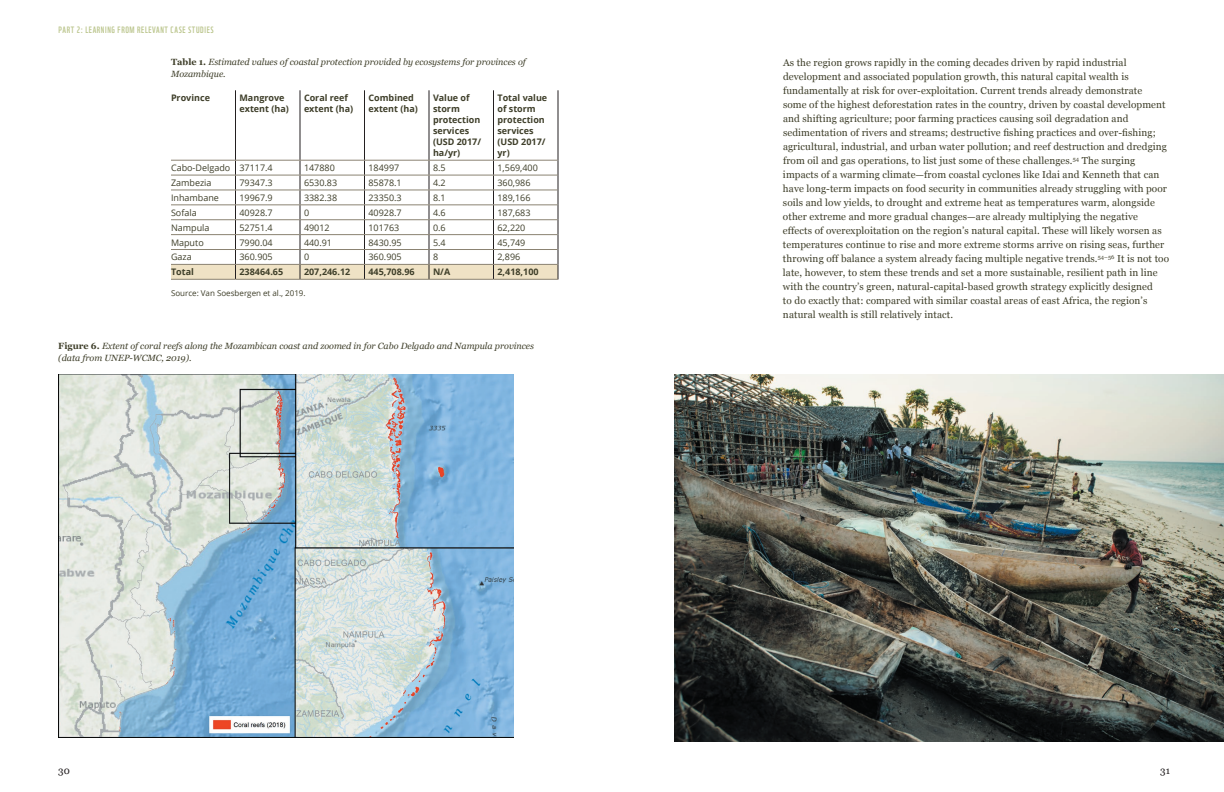
<style>
.page{position:relative;width:1224px;height:792px;background:#fff}
.page>*{position:absolute;margin:0;border:0;box-sizing:border-box;transform-origin:0 0}
.Body_1{font:10px/14px "Georgia";letter-spacing:.01em;color:#3e3e29}
.t1{font:10px "Georgia";color:#231f20}
.Table_text{font:9px "Open Sans";color:#3e3e29}
.Figure_titles{font:italic 9px/12px "Georgia";color:#3e3e29}
.Table_text-2{font:700 9px/11px "Open Sans";color:#3e3e29}
.t2{font:9px "WWF";letter-spacing:.07em;color:#bdc790}
.References{font:8px "Open Sans";color:#3e3e29}
.s1{font-weight:700;font-style:normal}
</style>
<div class="page">
<hr style="left:235px;top:90px;width:1px;height:70px;background:#231f20">
<hr style="left:300px;top:90px;width:1px;height:70px;background:#231f20">
<hr style="left:364px;top:90px;width:1px;height:70px;background:#231f20">
<hr style="left:428px;top:90px;width:2px;height:70px;background:#231f20">
<hr style="left:493px;top:90px;width:1px;height:70px;background:#231f20">
<hr style="left:558px;top:90px;width:1px;height:70px;background:#231f20">
<svg style="left:171px;top:160px;width:388px;height:119px"></svg>
<hr style="left:171px;top:160px;width:65px;height:1px;background:#8b8372">
<hr style="left:236px;top:160px;width:64px;height:1px;background:#8b8372">
<hr style="left:300px;top:160px;width:64px;height:1px;background:#8b8372">
<hr style="left:364px;top:160px;width:65px;height:1px;background:#8b8372">
<hr style="left:429px;top:160px;width:65px;height:1px;background:#8b8372">
<hr style="left:494px;top:160px;width:64px;height:1px;background:#8b8372">
<hr style="left:171px;top:175px;width:65px;height:1px;background:#8b8372">
<hr style="left:236px;top:175px;width:64px;height:1px;background:#8b8372">
<hr style="left:300px;top:175px;width:64px;height:1px;background:#8b8372">
<hr style="left:364px;top:175px;width:65px;height:1px;background:#8b8372">
<hr style="left:429px;top:175px;width:65px;height:1px;background:#8b8372">
<hr style="left:494px;top:175px;width:64px;height:1px;background:#8b8372">
<hr style="left:171px;top:190px;width:65px;height:1px;background:#8b8372">
<hr style="left:236px;top:190px;width:64px;height:1px;background:#8b8372">
<hr style="left:300px;top:190px;width:64px;height:1px;background:#8b8372">
<hr style="left:364px;top:190px;width:65px;height:1px;background:#8b8372">
<hr style="left:429px;top:190px;width:65px;height:1px;background:#8b8372">
<hr style="left:494px;top:190px;width:64px;height:1px;background:#8b8372">
<hr style="left:171px;top:205px;width:65px;height:1px;background:#8b8372">
<hr style="left:236px;top:205px;width:64px;height:1px;background:#8b8372">
<hr style="left:300px;top:205px;width:64px;height:1px;background:#8b8372">
<hr style="left:364px;top:205px;width:65px;height:1px;background:#8b8372">
<hr style="left:429px;top:205px;width:65px;height:1px;background:#8b8372">
<hr style="left:494px;top:205px;width:64px;height:1px;background:#8b8372">
<hr style="left:171px;top:219px;width:65px;height:1px;background:#8b8372">
<hr style="left:236px;top:219px;width:64px;height:1px;background:#8b8372">
<hr style="left:300px;top:219px;width:64px;height:1px;background:#8b8372">
<hr style="left:364px;top:219px;width:65px;height:1px;background:#8b8372">
<hr style="left:429px;top:219px;width:65px;height:1px;background:#8b8372">
<hr style="left:494px;top:219px;width:64px;height:1px;background:#8b8372">
<hr style="left:171px;top:234px;width:65px;height:1px;background:#8b8372">
<hr style="left:236px;top:234px;width:64px;height:1px;background:#8b8372">
<hr style="left:300px;top:234px;width:64px;height:1px;background:#8b8372">
<hr style="left:364px;top:234px;width:65px;height:1px;background:#8b8372">
<hr style="left:429px;top:234px;width:65px;height:1px;background:#8b8372">
<hr style="left:494px;top:234px;width:64px;height:1px;background:#8b8372">
<hr style="left:171px;top:249px;width:65px;height:1px;background:#8b8372">
<hr style="left:236px;top:249px;width:64px;height:1px;background:#8b8372">
<hr style="left:300px;top:249px;width:64px;height:1px;background:#8b8372">
<hr style="left:364px;top:249px;width:65px;height:1px;background:#8b8372">
<hr style="left:429px;top:249px;width:65px;height:1px;background:#8b8372">
<hr style="left:494px;top:249px;width:64px;height:1px;background:#8b8372">
<hr style="left:171px;top:264px;width:65px;height:1px;background:#8b8372">
<hr style="left:236px;top:264px;width:64px;height:1px;background:#8b8372">
<hr style="left:300px;top:264px;width:64px;height:1px;background:#8b8372">
<hr style="left:364px;top:264px;width:65px;height:1px;background:#8b8372">
<hr style="left:429px;top:264px;width:65px;height:1px;background:#8b8372">
<hr style="left:494px;top:264px;width:64px;height:1px;background:#8b8372">
<hr style="left:171px;top:279px;width:65px;height:1px;background:#8b8372">
<hr style="left:236px;top:279px;width:64px;height:1px;background:#8b8372">
<hr style="left:300px;top:279px;width:64px;height:1px;background:#8b8372">
<hr style="left:364px;top:279px;width:65px;height:1px;background:#8b8372">
<hr style="left:429px;top:279px;width:65px;height:1px;background:#8b8372">
<hr style="left:494px;top:279px;width:64px;height:1px;background:#8b8372">
<img style="left:59px;top:374px;width:454px;height:364px">
<img style="left:674px;top:375px;width:550px;height:366px">
<p class="t2" style="left:58px;top:23px;width:157px">PART 2: LEARNING FROM RELEVANT CASE STUDIES</p>
<p class="Figure_titles" style="left:171px;top:56px;width:356px"><span class="s1">Table 1.</span> Estimated values of coastal protection provided by ecosystems for provinces of<br>Mozambique.</p>
<p class="Table_text-2" style="left:171px;top:92px;width:41px">Province</p>
<p class="Table_text-2" style="left:240px;top:92px;width:51px">Mangrove extent (ha)</p>
<p class="Table_text-2" style="left:304px;top:92px;width:51px">Coral reef extent (ha)</p>
<p class="Table_text-2" style="left:368px;top:92px;width:51px">Combined extent (ha)</p>
<p class="Table_text-2" style="left:433px;top:92px;width:50px">Value of storm protection services (USD 2017/ ha/yr)</p>
<p class="Table_text-2" style="left:498px;top:92px;width:51px">Total value of storm protection services (USD 2017/ yr)</p>
<p class="Table_text" style="left:171px;top:162px;width:61px">Cabo-Delgado</p>
<p class="Table_text" style="left:240px;top:162px;width:35px">37117.4</p>
<p class="Table_text" style="left:304px;top:162px;width:32px">147880</p>
<p class="Table_text" style="left:368px;top:162px;width:32px">184997</p>
<p class="Table_text" style="left:433px;top:162px;width:14px">8.5</p>
<p class="Table_text" style="left:498px;top:162px;width:42px">1,569,400</p>
<p class="Table_text" style="left:171px;top:177px;width:42px">Zambezia</p>
<p class="Table_text" style="left:240px;top:177px;width:35px">79347.3</p>
<p class="Table_text" style="left:304px;top:177px;width:35px">6530.83</p>
<p class="Table_text" style="left:368px;top:177px;width:35px">85878.1</p>
<p class="Table_text" style="left:433px;top:177px;width:14px">4.2</p>
<p class="Table_text" style="left:498px;top:177px;width:35px">360,986</p>
<p class="Table_text" style="left:171px;top:191px;width:50px">Inhambane</p>
<p class="Table_text" style="left:240px;top:191px;width:35px">19967.9</p>
<p class="Table_text" style="left:304px;top:191px;width:35px">3382.38</p>
<p class="Table_text" style="left:368px;top:191px;width:35px">23350.3</p>
<p class="Table_text" style="left:433px;top:191px;width:14px">8.1</p>
<p class="Table_text" style="left:498px;top:191px;width:35px">189,166</p>
<p class="Table_text" style="left:171px;top:206px;width:27px">Sofala</p>
<p class="Table_text" style="left:240px;top:206px;width:35px">40928.7</p>
<p class="Table_text" style="left:304px;top:206px;width:7px">0</p>
<p class="Table_text" style="left:368px;top:206px;width:35px">40928.7</p>
<p class="Table_text" style="left:433px;top:206px;width:14px">4.6</p>
<p class="Table_text" style="left:498px;top:206px;width:35px">187,683</p>
<p class="Table_text" style="left:171px;top:221px;width:40px">Nampula</p>
<p class="Table_text" style="left:240px;top:221px;width:35px">52751.4</p>
<p class="Table_text" style="left:304px;top:221px;width:27px">49012</p>
<p class="Table_text" style="left:368px;top:221px;width:32px">101763</p>
<p class="Table_text" style="left:433px;top:221px;width:14px">0.6</p>
<p class="Table_text" style="left:498px;top:221px;width:29px">62,220</p>
<p class="Table_text" style="left:171px;top:236px;width:34px">Maputo</p>
<p class="Table_text" style="left:240px;top:236px;width:35px">7990.04</p>
<p class="Table_text" style="left:304px;top:236px;width:30px">440.91</p>
<p class="Table_text" style="left:368px;top:236px;width:35px">8430.95</p>
<p class="Table_text" style="left:433px;top:236px;width:14px">5.4</p>
<p class="Table_text" style="left:498px;top:236px;width:29px">45,749</p>
<p class="Table_text" style="left:171px;top:251px;width:22px">Gaza</p>
<p class="Table_text" style="left:240px;top:251px;width:35px">360.905</p>
<p class="Table_text" style="left:304px;top:251px;width:7px">0</p>
<p class="Table_text" style="left:368px;top:251px;width:35px">360.905</p>
<p class="Table_text" style="left:433px;top:251px;width:7px">8</p>
<p class="Table_text" style="left:498px;top:251px;width:24px">2,896</p>
<p class="Table_text-2" style="left:171px;top:266px;width:24px">Total</p>
<p class="Table_text-2" style="left:240px;top:266px;width:45px">238464.65</p>
<p class="Table_text-2" style="left:304px;top:266px;width:48px">207,246.12</p>
<p class="Table_text-2" style="left:368px;top:266px;width:48px">445,708.96</p>
<p class="Table_text-2" style="left:433px;top:266px;width:19px">N/A</p>
<p class="Table_text-2" style="left:498px;top:266px;width:43px">2,418,100</p>
<p class="References" style="left:171px;top:287px;width:136px">Source: Van Soesbergen et al., 2019.</p>
<p class="Figure_titles" style="left:58px;top:340px;width:477px"><span class="s1">Figure 6.</span> Extent of coral reefs along the Mozambican coast and zoomed in for Cabo Delgado and Nampula provinces (data from UNEP-WCMC, 2019).</p>
<p class="Body_1" style="left:783px;top:56px;width:388px">As the region grows rapidly in the coming decades driven by rapid industrial development and associated population growth, this natural capital wealth is fundamentally at risk for over-exploitation. Current trends already demonstrate<br>some of the highest deforestation rates in the country, driven by coastal development and shifting agriculture; poor farming practices causing soil degradation and sedimentation of rivers and streams; destructive fishing practices and over-fishing; agricultural, industrial, and urban water pollution; and reef destruction and dredging from oil and gas operations, to list just some of these challenges.<sup>54</sup> The surging impacts of a warming climate—from coastal cyclones like Idai and Kenneth that can have long-term impacts on food security in communities already struggling with poor soils and low yields, to drought and extreme heat as temperatures warm, alongside other extreme and more gradual changes—are already multiplying the negative effects of overexploitation on the region’s natural capital. These will likely worsen as temperatures continue to rise and more extreme storms arrive on rising seas, further throwing off balance a system already facing multiple negative trends.<sup>54–56</sup> It is not too late, however, to stem these trends and set a more sustainable, resilient path in line with the country’s green, natural-capital-based growth strategy explicitly designed<br>to do exactly that: compared with similar coastal areas of east Africa, the region’s natural wealth is still relatively intact.</p>
<p class="t1" style="left:58px;top:764px;width:13px">30</p>
<p class="t1" style="left:1160px;top:764px;width:11px">31</p>
</div>
